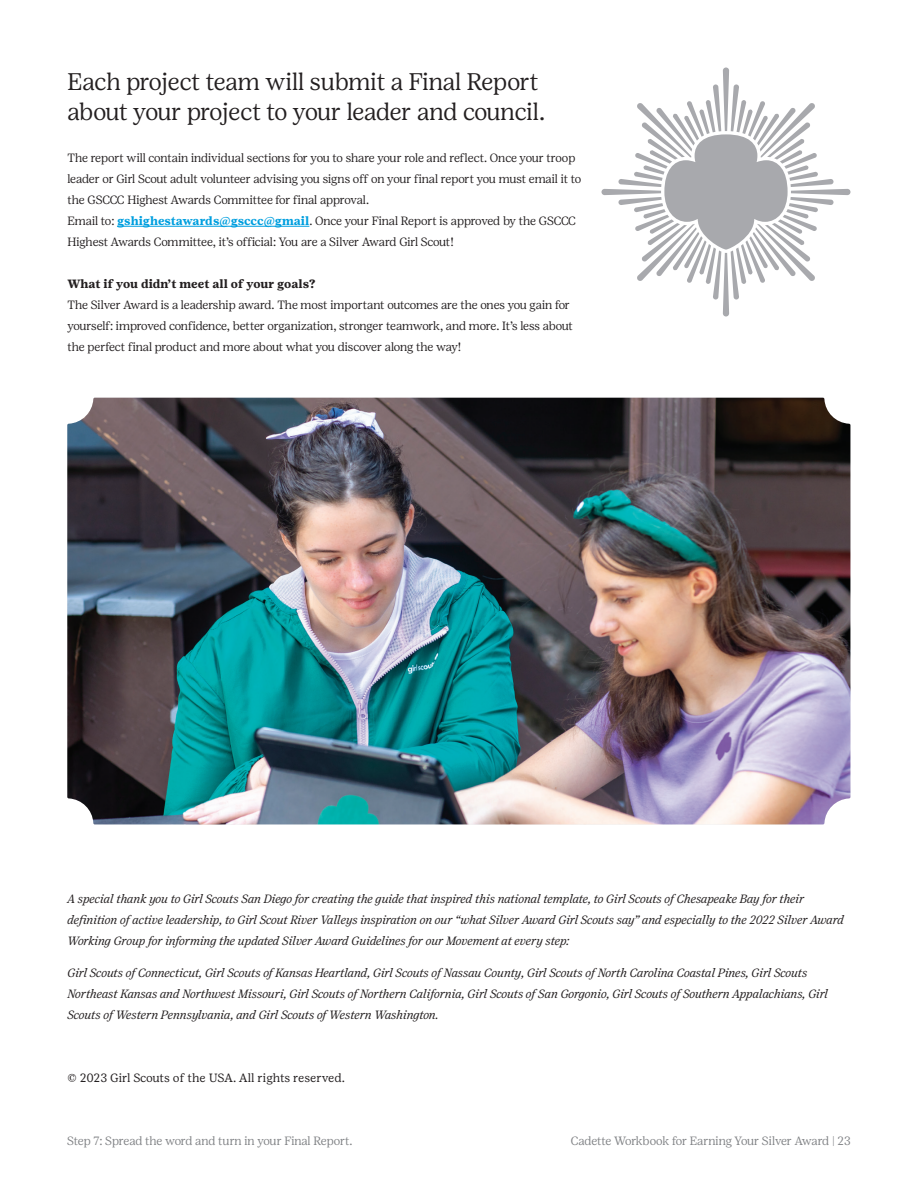
<style>
.page{position:relative;width:918px;height:1188px;background:#fff}
.page>*{position:absolute;margin:0;border:0;box-sizing:border-box;transform-origin:0 0}
.t1{font:300 24px/30px "Girl Scout Display";color:#231f20}
.t2{font:italic 300 12px/21px "Girl Scout Display";letter-spacing:-.005em;color:#231f20}
.t3{font:300 12px/21px "Girl Scout Display";letter-spacing:-.01em;color:#231f20}
.t4{font:300 12px "Girl Scout Display";letter-spacing:-.01em;color:#808285}
.t5{font:12px "Girl Scout Text";letter-spacing:-.01em;color:#231f20}
.t6{font:700 12px "Girl Scout Text";color:#231f20}
.s1{font-family:"Girl Scout Text";font-weight:700;color:#009fdf}
</style>
<div class="page">
<hr style="left:117px;top:226px;width:192px;height:1px;background:#009fdf">
<img style="left:67px;top:398px;width:783px;height:426px">
<svg style="left:601px;top:68px;width:249px;height:249px"></svg>
<h1 class="t1" style="left:67px;top:67px;width:479px">Each project team will submit a Final Report about your project to your leader and council.</h1>
<p class="t3" style="left:67px;top:147px;width:515px">The report will contain individual sections for you to share your role and reflect. Once your troop leader or Girl Scout adult volunteer advising you signs off on your final report you must email it to the GSCCC Highest Awards Committee for final approval.<br>Email to: <span class="s1">gshighestawards@gsccc@gmail</span>. Once your Final Report is approved by the GSCCC Highest Awards Committee, it’s official: You are a Silver Award Girl Scout!</p>
<p class="t6" style="left:67px;top:277px;width:250px">What if you didn’t meet all of your goals?</p>
<p class="t3" style="left:67px;top:294px;width:507px">The Silver Award is a leadership award. The most important outcomes are the ones you gain for yourself: improved confidence, better organization, stronger teamwork, and more. It’s less about the perfect final product and more about what you discover along the way!</p>
<p class="t2" style="left:67px;top:889px;width:778px">A special thank you to Girl Scouts San Diego for creating the guide that inspired this national template, to Girl Scouts of Chesapeake Bay for their definition of active leadership, to Girl Scout River Valleys inspiration on our “what Silver Award Girl Scouts say” and especially to the 2022 Silver Award<br>Working Group for informing the updated Silver Award Guidelines for our Movement at every step:</p>
<p class="t2" style="left:67px;top:962px;width:762px">Girl Scouts of Connecticut, Girl Scouts of Kansas Heartland, Girl Scouts of Nassau County, Girl Scouts of North Carolina Coastal Pines, Girl Scouts<br>Northeast Kansas and Northwest Missouri, Girl Scouts of Northern California, Girl Scouts of San Gorgonio, Girl Scouts of Southern Appalachians, Girl<br>Scouts of Western Pennsylvania, and Girl Scouts of Western Washington.</p>
<p class="t5" style="left:68px;top:1071px;width:279px">© 2023 Girl Scouts of the USA. All rights reserved.</p>
<p class="t4" style="left:67px;top:1134px;width:287px">Step 7: Spread the word and turn in your Final Report.</p>
<p class="t4" style="left:571px;top:1134px;width:281px">Cadette Workbook for Earning Your Silver Award | 23</p>
</div>
